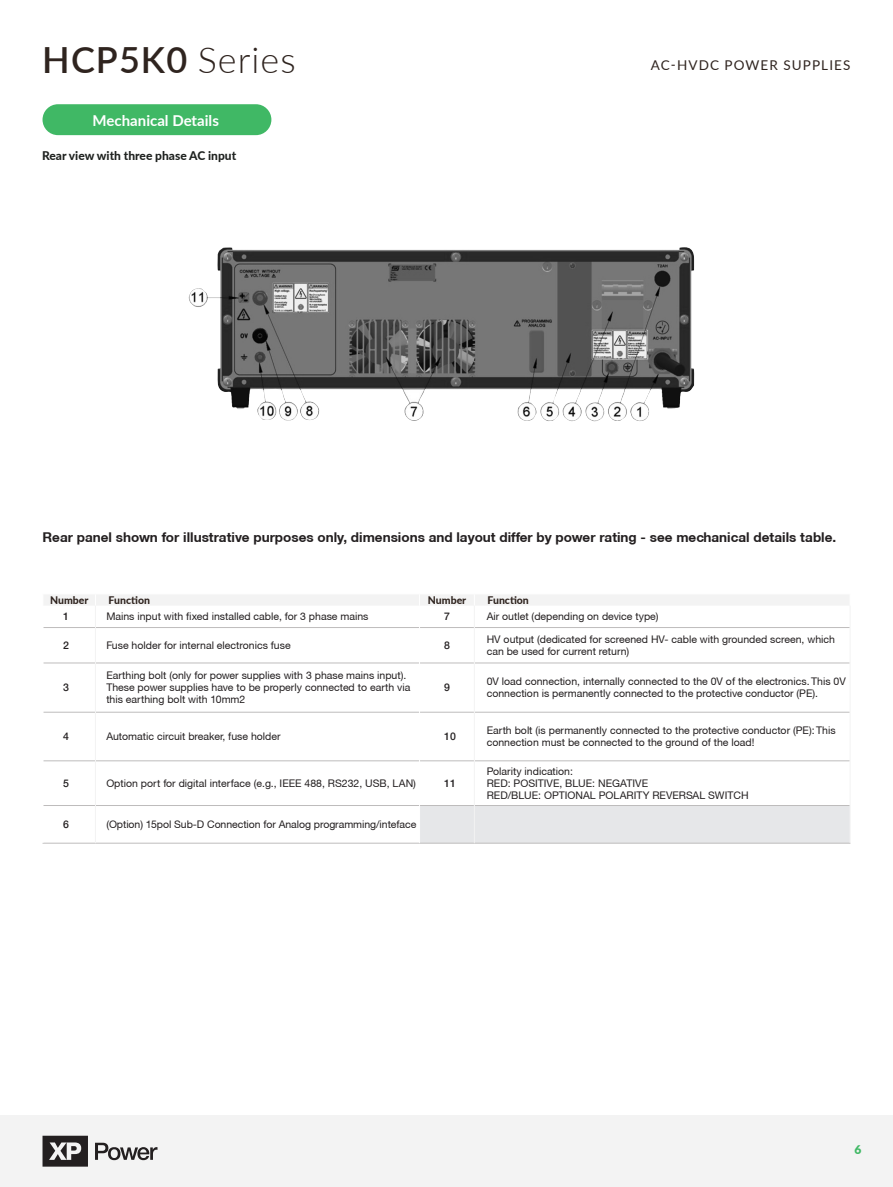
<style>
.page{position:relative;width:893px;height:1187px;background:#fff}
.page>*{position:absolute;margin:0;border:0;box-sizing:border-box;transform-origin:0 0}
.t1{font:600 36px "Lato";letter-spacing:.03em;color:#2f241f}
.t2{font:700 15px "Lato";color:#fff}
.t3{font:700 13.5px "Helvetica Neue CE";color:#231f20}
.t4{font:13.5px "Lato";letter-spacing:.08em;color:#2f241f}
.t5{font:800 12px "Lato";color:#1f2220}
.t6{font:900 12px "Lato";color:#40b865}
.t7{font:10.5px/12px "Helvetica Neue CE";color:#231f20}
.t8{font:800 10.5px "Lato";color:#2f241f}
.t9{font:500 10.5px "Helvetica Neue LT";color:#231f20}
.s1{font-weight:300}
</style>
<div class="page">
<img style="left:188px;top:247px;width:507px;height:175px">
<div style="left:420px;top:806px;width:430px;height:36px;background:#e6e7e9"></div>
<hr style="left:43px;top:627px;width:52px;height:1px;background:#bebcbc">
<hr style="left:96px;top:627px;width:323px;height:1px;background:#bebcbc">
<hr style="left:420px;top:627px;width:54px;height:1px;background:#bebcbc">
<hr style="left:475px;top:627px;width:375px;height:1px;background:#bebcbc">
<hr style="left:43px;top:662px;width:52px;height:1px;background:#bebcbc">
<hr style="left:96px;top:662px;width:323px;height:1px;background:#bebcbc">
<hr style="left:420px;top:662px;width:54px;height:1px;background:#bebcbc">
<hr style="left:475px;top:662px;width:375px;height:1px;background:#bebcbc">
<hr style="left:43px;top:712px;width:52px;height:1px;background:#bebcbc">
<hr style="left:96px;top:712px;width:323px;height:1px;background:#bebcbc">
<hr style="left:420px;top:712px;width:54px;height:1px;background:#bebcbc">
<hr style="left:475px;top:712px;width:375px;height:1px;background:#bebcbc">
<hr style="left:43px;top:760px;width:52px;height:1px;background:#bebcbc">
<hr style="left:96px;top:760px;width:323px;height:1px;background:#bebcbc">
<hr style="left:420px;top:760px;width:54px;height:1px;background:#bebcbc">
<hr style="left:475px;top:760px;width:375px;height:1px;background:#bebcbc">
<hr style="left:43px;top:805px;width:52px;height:1px;background:#bebcbc">
<hr style="left:96px;top:805px;width:323px;height:1px;background:#bebcbc">
<hr style="left:420px;top:805px;width:54px;height:1px;background:#bebcbc">
<hr style="left:475px;top:805px;width:375px;height:1px;background:#bebcbc">
<hr style="left:43px;top:842px;width:52px;height:1px;background:#bebcbc">
<hr style="left:95px;top:842px;width:325px;height:1px;background:#bebcbc">
<hr style="left:420px;top:842px;width:54px;height:1px;background:#bebcbc">
<hr style="left:474px;top:842px;width:376px;height:1px;background:#bebcbc">
<hr style="left:43px;top:627px;width:1px;height:36px;background:#fff">
<hr style="left:43px;top:712px;width:1px;height:48px;background:#fff">
<hr style="left:43px;top:760px;width:1px;height:45px;background:#fff">
<hr style="left:43px;top:805px;width:1px;height:37px;background:#fff">
<hr style="left:95px;top:627px;width:1px;height:36px;background:#f3f3f3">
<hr style="left:474px;top:627px;width:1px;height:36px;background:#f3f3f3">
<hr style="left:95px;top:663px;width:1px;height:49px;background:#f3f3f3">
<hr style="left:474px;top:663px;width:1px;height:49px;background:#f3f3f3">
<hr style="left:95px;top:712px;width:1px;height:48px;background:#f3f3f3">
<hr style="left:474px;top:712px;width:1px;height:48px;background:#f3f3f3">
<hr style="left:95px;top:760px;width:1px;height:45px;background:#f3f3f3">
<hr style="left:474px;top:760px;width:1px;height:45px;background:#f3f3f3">
<hr style="left:95px;top:805px;width:1px;height:37px;background:#f3f3f3">
<hr style="left:474px;top:805px;width:1px;height:37px;background:#f3f3f3">
<svg style="left:44px;top:595px;width:805px;height:32px"></svg>
<hr style="left:850px;top:627px;width:1px;height:36px;background:#f3f3f3">
<hr style="left:850px;top:663px;width:1px;height:49px;background:#f3f3f3">
<hr style="left:850px;top:712px;width:1px;height:48px;background:#f3f3f3">
<hr style="left:850px;top:760px;width:1px;height:45px;background:#f3f3f3">
<hr style="left:850px;top:805px;width:1px;height:37px;background:#f3f3f3">
<div style="left:0;top:1114px;width:893px;height:72px;background:#f3f3f3"></div>
<div style="left:43px;top:104px;width:228px;height:31px;background:#40b865;border-radius:15px"></div>
<svg style="left:43px;top:1135px;width:45px;height:31px"></svg>
<svg style="left:95px;top:1142px;width:62px;height:18px"></svg>
<p class="t1" style="left:42px;top:34px;width:255px">HCP5K0 <span class="s1">Series</span></p>
<p class="t2" style="left:93px;top:109px;width:128px">Mechanical Details</p>
<p class="t5" style="left:42px;top:147px;width:196px">Rear view with three phase AC input</p>
<p class="t4" style="left:651px;top:55px;width:201px">AC-HVDC POWER SUPPLIES</p>
<p class="t3" style="left:43px;top:528px;width:795px">Rear panel shown for illustrative purposes only, dimensions and layout differ by power rating - see mechanical details table.</p>
<p class="t8" style="left:50px;top:592px;width:40px">Number</p>
<p class="t8" style="left:109px;top:592px;width:43px">Function</p>
<p class="t8" style="left:428px;top:592px;width:40px">Number</p>
<p class="t8" style="left:487px;top:592px;width:43px">Function</p>
<p class="t9" style="left:63px;top:610px;width:7px">1</p>
<p class="t7" style="left:106px;top:610px;width:264px">Mains input with fixed installed cable, for 3 phase mains</p>
<p class="t9" style="left:444px;top:610px;width:7px">7</p>
<p class="t7" style="left:487px;top:610px;width:173px">Air outlet (depending on device type)</p>
<p class="t9" style="left:63px;top:639px;width:7px">2</p>
<p class="t7" style="left:106px;top:639px;width:186px">Fuse holder for internal electronics fuse</p>
<p class="t9" style="left:444px;top:639px;width:7px">8</p>
<p class="t7" style="left:487px;top:633px;width:350px">HV output (dedicated for screened HV- cable with grounded screen, which can be used for current return)</p>
<p class="t9" style="left:63px;top:681px;width:7px">3</p>
<p class="t7" style="left:106px;top:669px;width:306px">Earthing bolt (only for power supplies with 3 phase mains input).<br>These power supplies have to be properly connected to earth via this earthing bolt with 10mm2</p>
<p class="t9" style="left:444px;top:681px;width:7px">9</p>
<p class="t7" style="left:487px;top:675px;width:361px">0V load connection, internally connected to the 0V of the electronics. This 0V connection is permanently connected to the protective conductor (PE).</p>
<p class="t9" style="left:63px;top:730px;width:7px">4</p>
<p class="t7" style="left:106px;top:730px;width:176px">Automatic circuit breaker, fuse holder</p>
<p class="t9" style="left:444px;top:730px;width:13px">10</p>
<p class="t7" style="left:487px;top:724px;width:350px">Earth bolt (is permanently connected to the protective conductor (PE): This connection must be connected to the ground of the load!</p>
<p class="t9" style="left:63px;top:776px;width:7px">5</p>
<p class="t7" style="left:106px;top:777px;width:311px">Option port for digital interface (e.g., IEEE 488, RS232, USB, LAN)</p>
<p class="t9" style="left:444px;top:776px;width:13px">11</p>
<p class="t7" style="left:487px;top:765px;width:88px">Polarity indication:</p>
<p class="t7" style="left:487px;top:777px;width:163px">RED: POSITIVE, BLUE: NEGATIVE</p>
<p class="t7" style="left:487px;top:789px;width:263px">RED/BLUE: OPTIONAL POLARITY REVERSAL SWITCH</p>
<p class="t9" style="left:63px;top:818px;width:7px">6</p>
<p class="t7" style="left:106px;top:818px;width:312px">(Option) 15pol Sub-D Connection for Analog programming/inteface</p>
<p class="t6" style="left:854px;top:1140px;width:8px">6</p>
</div>
